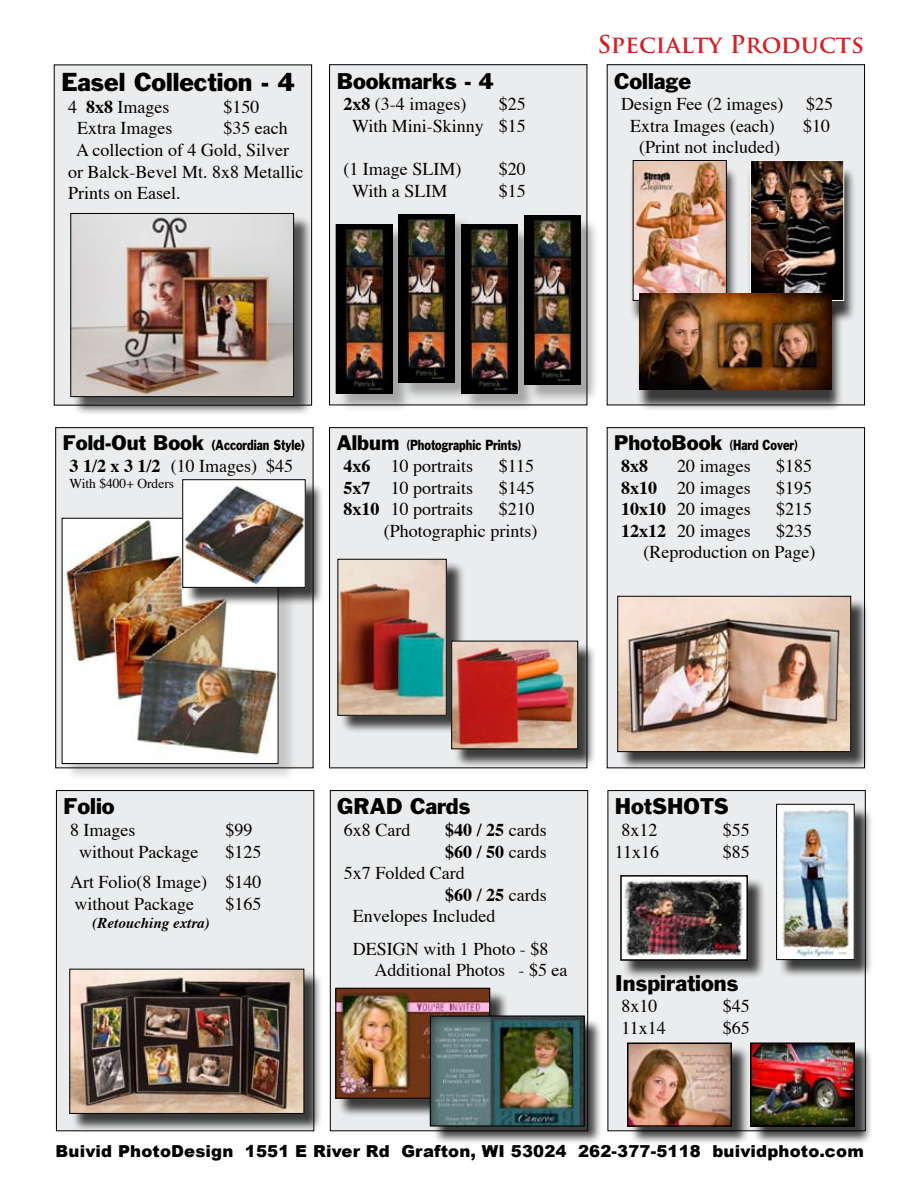
<style>
.page{position:relative;width:918px;height:1188px;background:#fff}
.page>*{position:absolute;margin:0;border:0;box-sizing:border-box;transform-origin:0 0}
.t1{font:700 24px "Trajan Pro";color:#d2232a}
.t2{font:24px "Franklin Gothic";color:#000}
.t3{font:21px "Franklin Gothic";color:#000}
.t4{font:18px/21.6px "Times";color:#000;text-align:right}
.t5{font:700 18px "Times";color:#000}
.t6{font:900 16.5px "Arial";letter-spacing:.01em;color:#000}
.t7{font:italic 700 15px "Times";color:#000}
.t8{font:13.5px "Franklin Gothic";color:#000;scale:.8 1}
.t9{font:13.5px "Franklin Gothic";color:#000}
.t10{font:13.5px "Times";color:#000}
.s1{font-weight:700}
.s2{font-size:19.5px}
.s3{font-weight:400}
</style>
<div class="page">
<div style="left:608px;top:791px;width:257px;height:340px;background:#ebeced"></div>
<div style="left:330px;top:65px;width:257px;height:340px;background:#ebeced"></div>
<div style="left:607px;top:65px;width:258px;height:340px;background:#ebeced"></div>
<div style="left:607px;top:64px;width:258px;height:341px;border:1px solid #000"></div>
<div style="left:56px;top:428px;width:257px;height:340px;background:#ebeced"></div>
<div style="left:330px;top:428px;width:257px;height:340px;background:#ebeced"></div>
<div style="left:329px;top:427px;width:258px;height:341px;border:1px solid #000"></div>
<div style="left:607px;top:428px;width:258px;height:340px;background:#ebeced"></div>
<div style="left:56px;top:791px;width:258px;height:340px;background:#ebeced"></div>
<div style="left:330px;top:791px;width:258px;height:340px;background:#ebeced"></div>
<div style="left:330px;top:790px;width:258px;height:341px;border:1px solid #000"></div>
<div style="left:338px;top:226px;width:73px;height:186px;background:#000;opacity:.3"></div>
<img style="left:338px;top:226px;width:53px;height:165px">
<div style="left:336px;top:224px;width:57px;height:169px;border:1px solid #000"></div>
<div style="left:401px;top:216px;width:72px;height:185px;background:#000;opacity:.3"></div>
<img style="left:399px;top:214px;width:56px;height:169px">
<div style="left:464px;top:227px;width:72px;height:185px;background:#000;opacity:.3"></div>
<img style="left:461px;top:225px;width:56px;height:168px">
<div style="left:527px;top:218px;width:72px;height:185px;background:#000;opacity:.3"></div>
<img style="left:525px;top:216px;width:56px;height:168px">
<div style="left:629px;top:166px;width:110px;height:157px;background:#000;opacity:.75"></div>
<img style="left:635px;top:162px;width:89px;height:136px">
<div style="left:340px;top:561px;width:126px;height:173px;background:#000;opacity:.75"></div>
<img style="left:339px;top:561px;width:106px;height:153px">
<div style="left:337px;top:559px;width:110px;height:157px;border:1px solid #000"></div>
<div style="left:746px;top:167px;width:110px;height:156px;background:#000;opacity:.75"></div>
<img style="left:752px;top:162px;width:90px;height:137px">
<div style="left:750px;top:160px;width:94px;height:141px;border:1px solid #fff"></div>
<div style="left:453px;top:643px;width:144px;height:125px;background:#000;opacity:.75"></div>
<img style="left:453px;top:643px;width:123px;height:104px">
<div style="left:451px;top:641px;width:127px;height:108px;border:1px solid #000"></div>
<div style="left:636px;top:300px;width:208px;height:112px;background:#000;opacity:.75"></div>
<img style="left:640px;top:294px;width:191px;height:96px">
<div style="left:620px;top:598px;width:250px;height:173px;background:#000;opacity:.75"></div>
<img style="left:619px;top:598px;width:230px;height:152px">
<div style="left:617px;top:596px;width:234px;height:156px;border:1px solid #000"></div>
<div style="left:338px;top:990px;width:171px;height:127px;background:#000;opacity:.75"></div>
<img style="left:337px;top:990px;width:151px;height:107px">
<div style="left:335px;top:988px;width:155px;height:111px;border:1px solid #000"></div>
<div style="left:432px;top:1018px;width:171px;height:127px;background:#000;opacity:.75"></div>
<img style="left:432px;top:1018px;width:151px;height:107px">
<div style="left:430px;top:1016px;width:155px;height:111px;border:1px solid #000"></div>
<div style="left:54px;top:65px;width:258px;height:340px;background:#ebeced"></div>
<div style="left:73px;top:215px;width:239px;height:201px;background:#000;opacity:.65"></div>
<img style="left:72px;top:215px;width:220px;height:180px">
<div style="left:70px;top:213px;width:224px;height:184px;border:1px solid #000"></div>
<div style="left:72px;top:971px;width:251px;height:161px;background:#000;opacity:.75"></div>
<img style="left:71px;top:971px;width:231px;height:141px">
<div style="left:69px;top:969px;width:235px;height:145px;border:1px solid #000"></div>
<div style="left:778px;top:806px;width:95px;height:172px;background:#000;opacity:.75"></div>
<img style="left:778px;top:806px;width:75px;height:152px">
<div style="left:776px;top:804px;width:79px;height:156px;border:1px solid #000"></div>
<div style="left:622px;top:877px;width:145px;height:102px;background:#000;opacity:.75"></div>
<img style="left:623px;top:878px;width:122px;height:80px">
<div style="left:620px;top:875px;width:128px;height:86px;border:2px solid #000"></div>
<div style="left:752px;top:1045px;width:122px;height:101px;background:#000;opacity:.75"></div>
<img style="left:753px;top:1045px;width:99px;height:79px">
<div style="left:750px;top:1042px;width:105px;height:85px;border:2px solid #000"></div>
<div style="left:629px;top:1045px;width:122px;height:101px;background:#000;opacity:.75"></div>
<img style="left:630px;top:1045px;width:99px;height:79px">
<div style="left:627px;top:1042px;width:105px;height:85px;border:2px solid #000"></div>
<div style="left:64px;top:520px;width:233px;height:263px;background:#000;opacity:.16"></div>
<img style="left:64px;top:520px;width:212px;height:242px">
<div style="left:185px;top:482px;width:139px;height:124px;background:#000;opacity:.75"></div>
<img style="left:184px;top:481px;width:120px;height:105px">
<div style="left:182px;top:479px;width:124px;height:109px;border:1px solid #000"></div>
<h1 class="t2" style="left:61px;top:67px;width:235px">Easel Collection - 4</h1>
<p class="t4" style="left:68px;top:94px;width:103px">4 <span class="s1">8x8</span> Images</p>
<p class="t4" style="left:223px;top:94px;width:37px">$150</p>
<p class="t4" style="left:77px;top:116px;width:97px">Extra Images</p>
<p class="t4" style="left:223px;top:116px;width:66px">$35 each</p>
<p class="t4" style="left:76px;top:138px;width:214px">A collection of 4 Gold, Silver</p>
<p class="t4" style="left:68px;top:159px;width:237px">or Balck-Bevel Mt. 8x8 Metallic</p>
<p class="t4" style="left:68px;top:181px;width:114px">Prints on Easel.</p>
<p class="t3" style="left:337px;top:67px;width:159px">Bookmarks - 4</p>
<p class="t4" style="left:343px;top:92px;width:124px"><span class="s1">2x8</span> (3-4 images)</p>
<p class="t4" style="left:352px;top:92px;width:175px">$25<br>With Mini-Skinny $15</p>
<p class="t4" style="left:343px;top:157px;width:119px">(1 Image SLIM)</p>
<p class="t4" style="left:499px;top:157px;width:28px">$20</p>
<p class="t4" style="left:352px;top:178px;width:97px">With a SLIM</p>
<p class="t4" style="left:499px;top:178px;width:28px">$15</p>
<h1 class="t1" style="left:597px;top:29px;width:268px">Specialty Products</h1>
<p class="t3" style="left:614px;top:67px;width:78px">Collage</p>
<p class="t4" style="left:621px;top:92px;width:164px">Design Fee (2 images)</p>
<p class="t4" style="left:806px;top:92px;width:28px">$25</p>
<p class="t4" style="left:630px;top:113px;width:146px">Extra Images (each)</p>
<p class="t4" style="left:803px;top:113px;width:28px">$10</p>
<p class="t4" style="left:639px;top:135px;width:142px">(Print not included)</p>
<p class="t9" style="left:63px;top:437px;width:244px"><span class="s2">Fold-Out Book</span> (Accordian Style)</p>
<p class="t4" style="left:70px;top:454px;width:225px"><span class="s1">3 1/2 x 3 1/2</span> (10 Images) $45</p>
<p class="t10" style="left:70px;top:471px;width:106px">With $400+ Orders</p>
<p class="t8" style="left:337px;top:437px;width:232px"><span class="s2">Album</span> (Photographic Prints)</p>
<p class="t4" style="left:343px;top:454px;width:131px"><span class="s1">4x6</span> 10 portraits</p>
<p class="t4" style="left:499px;top:454px;width:37px">$115</p>
<p class="t4" style="left:343px;top:475px;width:131px"><span class="s1">5x7</span> 10 portraits</p>
<p class="t4" style="left:499px;top:475px;width:37px">$145</p>
<p class="t4" style="left:343px;top:497px;width:131px"><span class="s1">8x10</span> 10 portraits</p>
<p class="t4" style="left:384px;top:497px;width:155px">$210<br>(Photographic prints)</p>
<p class="t8" style="left:614px;top:437px;width:231px"><span class="s2">PhotoBook</span> (Hard Cover)</p>
<p class="t5" style="left:621px;top:449px;width:28px">8x8</p>
<p class="t4" style="left:677px;top:454px;width:75px">20 images</p>
<p class="t4" style="left:776px;top:454px;width:37px">$185</p>
<p class="t4" style="left:621px;top:475px;width:131px"><span class="s1">8x10</span> 20 images</p>
<p class="t4" style="left:776px;top:475px;width:37px">$195</p>
<p class="t4" style="left:621px;top:497px;width:131px"><span class="s1">10x10</span> 20 images</p>
<p class="t4" style="left:776px;top:497px;width:37px">$215</p>
<p class="t4" style="left:621px;top:518px;width:131px"><span class="s1">12x12</span> 20 images</p>
<p class="t4" style="left:644px;top:518px;width:173px">$235<br>(Reproduction on Page)</p>
<p class="t3" style="left:63px;top:793px;width:53px">Folio</p>
<p class="t4" style="left:70px;top:818px;width:67px">8 Images</p>
<p class="t4" style="left:225px;top:818px;width:28px">$99</p>
<p class="t4" style="left:79px;top:839px;width:121px">without Package</p>
<p class="t4" style="left:70px;top:835px;width:193px;line-height:30.6px">$125<br>Art Folio(8 Image) $140</p>
<p class="t4" style="left:75px;top:891px;width:121px">without Package</p>
<p class="t4" style="left:225px;top:891px;width:37px">$165</p>
<p class="t7" style="left:93px;top:909px;width:119px">(Retouching extra)</p>
<p class="t3" style="left:337px;top:793px;width:135px">GRAD Cards</p>
<p class="t4" style="left:344px;top:818px;width:68px">6x8 Card</p>
<p class="t5" style="left:445px;top:813px;width:103px">$40 / 25 <span class="s3">cards</span></p>
<p class="t5" style="left:445px;top:834px;width:103px">$60 / 50 <span class="s3">cards</span></p>
<p class="t4" style="left:344px;top:861px;width:122px">5x7 Folded Card</p>
<p class="t5" style="left:445px;top:877px;width:103px">$60 / 25 <span class="s3">cards</span></p>
<p class="t4" style="left:353px;top:904px;width:144px">Envelopes Included</p>
<p class="t4" style="left:374px;top:936px;width:194px;text-align:left;text-indent:-22px">DESIGN with 1 Photo - $8<br>Additional Photos - $5 ea</p>
<p class="t3" style="left:615px;top:793px;width:116px">HotSHOTS</p>
<p class="t4" style="left:622px;top:818px;width:37px">8x12</p>
<p class="t4" style="left:723px;top:818px;width:28px">$55</p>
<p class="t4" style="left:615px;top:839px;width:46px">11x16</p>
<p class="t4" style="left:723px;top:839px;width:28px">$85</p>
<p class="t3" style="left:615px;top:969px;width:125px">Inspirations</p>
<p class="t4" style="left:622px;top:994px;width:37px">8x10</p>
<p class="t4" style="left:723px;top:994px;width:28px">$45</p>
<p class="t4" style="left:622px;top:1016px;width:46px">11x14</p>
<p class="t4" style="left:723px;top:1016px;width:28px">$65</p>
<p class="t6" style="left:56px;top:1142px;width:810px">Buivid PhotoDesign 1551 E River Rd Grafton, WI 53024 262-377-5118 buividphoto.com</p>
</div>
